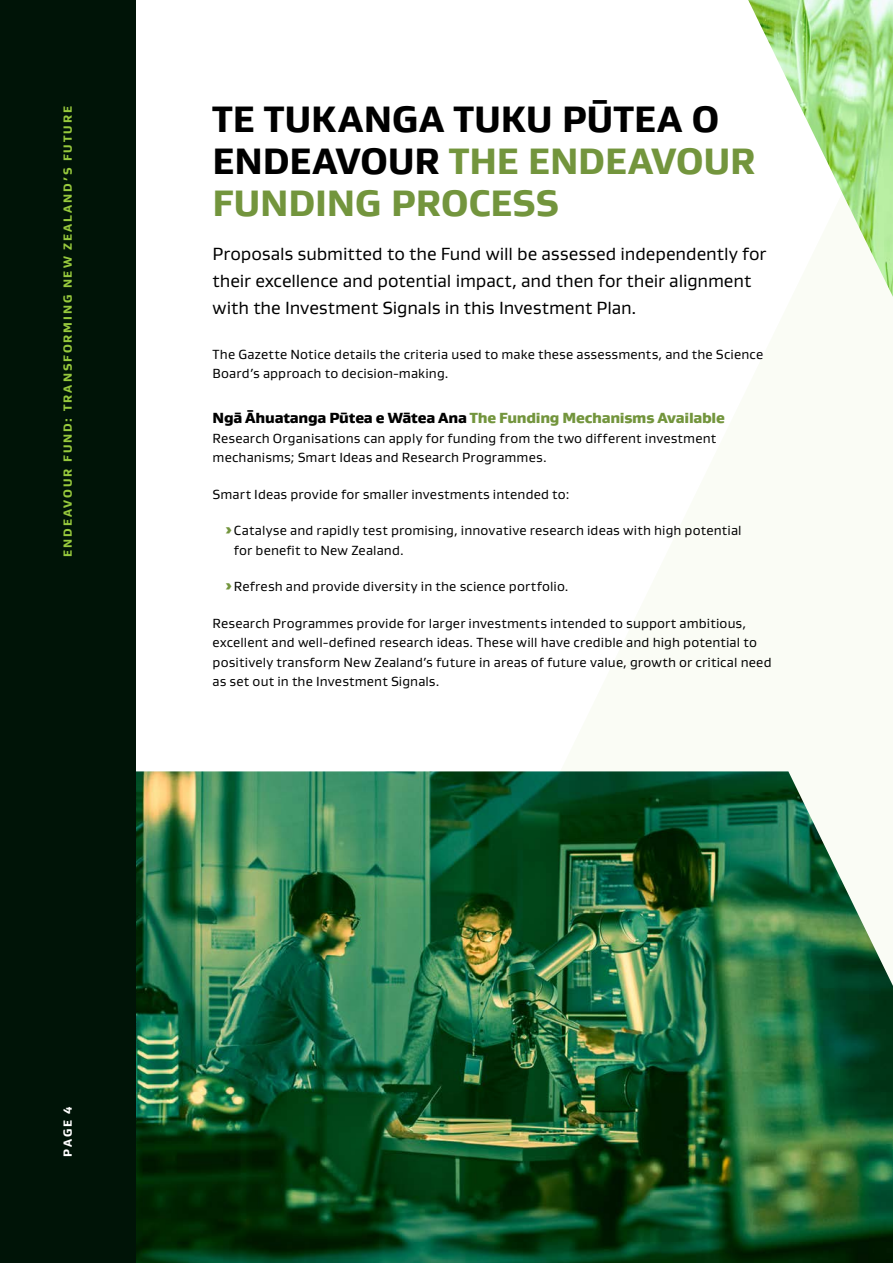
<style>
.page{position:relative;width:893px;height:1263px;background:#fff}
.page>*{position:absolute;margin:0;border:0;box-sizing:border-box;transform-origin:0 0}
.t1{font:800 37.5px/42px "Gustan";color:#000}
.t2{font:18px "Gustan";letter-spacing:-.005em;color:#000}
.t3{font:900 15px "Gustan";letter-spacing:-.02em;color:#73953d}
.t4{font:13.5px/19.5px "Gustan";letter-spacing:.01em;color:#000}
.t5{font:800 12px "Gustan";letter-spacing:.16em;color:#97c93d}
.t6{font:800 12px "Gustan";color:#fff}
.s1{color:#73953d}
.s2{color:#000}
</style>
<div class="page">
<img style="left:136px;top:771px;width:757px;height:492px">
<div style="left:0;top:0;width:136px;height:1263px;background:#001407"></div>
<img style="left:748px;top:0;width:145px;height:297px">
<p class="t5" style="left:60px;top:557px;width:452px;rotate:-90deg">ENDEAVOUR FUND: TRANSFORMING NEW ZEALAND’S FUTURE</p>
<h1 class="t1" style="left:213px;top:97px;width:544px">TE TUKANGA TUKU PŪTEA O<br>ENDEAVOUR <span class="s1">THE ENDEAVOUR<br>FUNDING PROCESS</span></h1>
<p class="t2" style="left:213px;top:242px;width:555px">Proposals submitted to the Fund will be assessed independently for</p>
<p class="t2" style="left:213px;top:269px;width:540px">their excellence and potential impact, and then for their alignment</p>
<p class="t2" style="left:213px;top:296px;width:425px">with the Investment Signals in this Investment Plan.</p>
<p class="t4" style="left:213px;top:344px;width:552px">The Gazette Notice details the criteria used to make these assessments, and the Science<br>Board’s approach to decision-making.</p>
<p class="t3" style="left:213px;top:408px;width:514px"><span class="s2">Ngā Āhuatanga Pūtea e Wātea Ana</span> The Funding Mechanisms Available</p>
<p class="t4" style="left:213px;top:428px;width:505px">Research Organisations can apply for funding from the two different investment mechanisms; Smart Ideas and Research Programmes.</p>
<p class="t4" style="left:213px;top:484px;width:358px">Smart Ideas provide for smaller investments intended to:</p>
<p class="t4" style="left:234px;top:521px;width:509px">Catalyse and rapidly test promising, innovative research ideas with high potential for beneft to New Zealand.</p>
<p class="t4" style="left:234px;top:577px;width:336px">Refresh and provide diversity in the science portfolio.</p>
<p class="t4" style="left:213px;top:613px;width:560px">Research Programmes provide for larger investments intended to support ambitious, excellent and well-defned research ideas. These will have credible and high potential to positively transform New Zealand’s future in areas of future value, growth or critical need as set out in the Investment Signals.</p>
<p class="t6" style="left:60px;top:1157px;width:52px;rotate:-90deg">PAGE 4</p>
</div>
